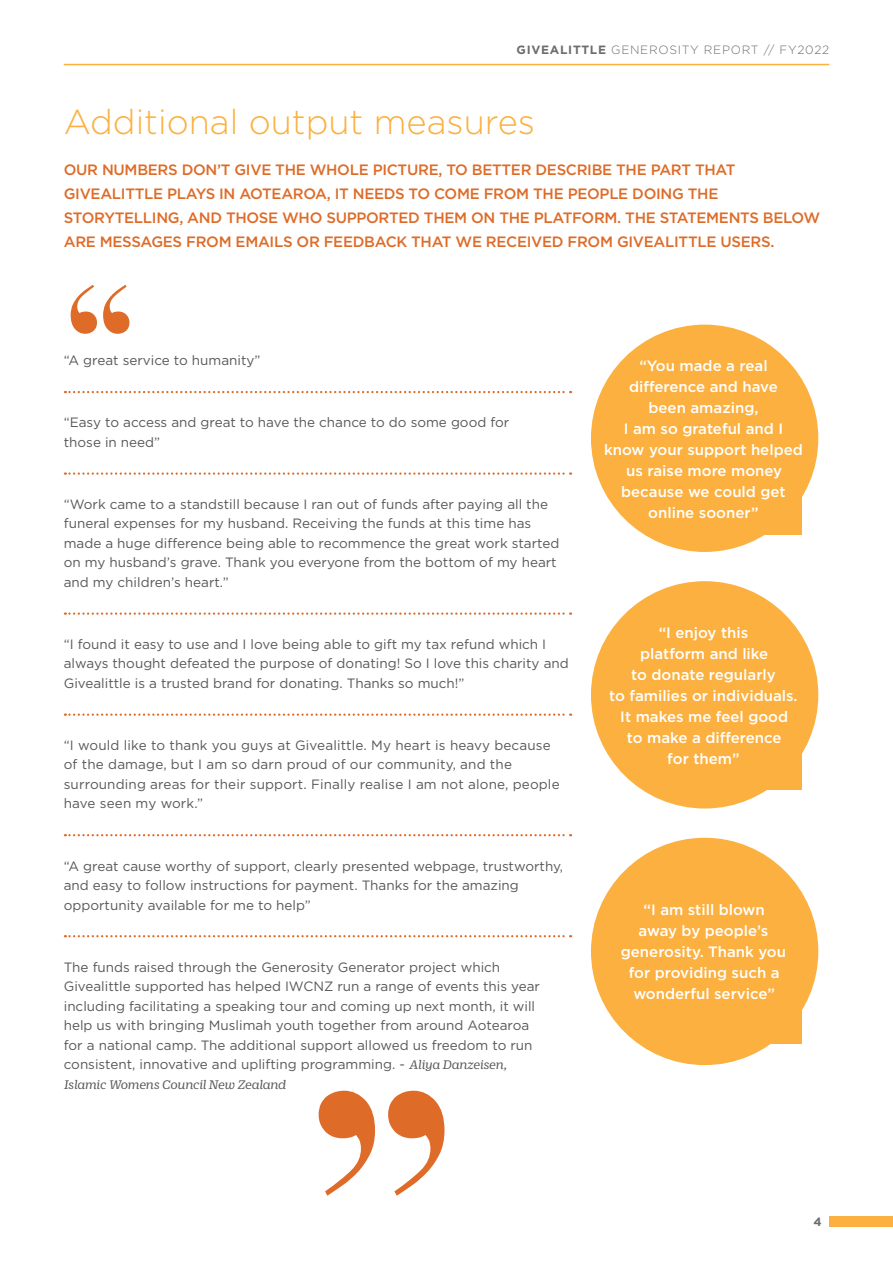
<style>
.page{position:relative;width:893px;height:1263px;background:#fff}
.page>*{position:absolute;margin:0;border:0;box-sizing:border-box;transform-origin:0 0}
.t1{font:700 335.55px "Didot";color:#de6b27}
.t2{font:700 156.75px "Didot";color:#de6b27}
.t3{font:300 34.5px "Gotham";color:#fbb03f}
.t4{font:500 15px/21px "Gotham";color:#fff;text-align:center}
.t5{font:500 15px/24px "Gotham";letter-spacing:-.02em;color:#de6b27}
.t6{font:13.5px/19.5px "Gotham";color:#57585a}
.t7{font:300 12px "Gotham";letter-spacing:.06em;color:#6c6d70}
.t8{font:700 12px "Gotham";color:#6c6d70}
.s1{font-weight:700}
.s2{font-family:"Duplicate Ionic";font-style:italic}
</style>
<div class="page">
<hr style="left:64px;top:64px;width:765px;height:1px;background:#fbb03f">
<div style="left:829px;top:1216px;width:64px;height:10px;background:#fbb03f"></div>
<div style="left:763px;top:496px;width:39px;height:39px;background:#fbb03f"></div>
<div style="left:763px;top:751px;width:39px;height:38px;background:#fbb03f"></div>
<div style="left:763px;top:1006px;width:39px;height:38px;background:#fbb03f"></div>
<svg style="left:65px;top:391px;width:506px;height:2px"></svg>
<svg style="left:65px;top:472px;width:506px;height:3px"></svg>
<svg style="left:65px;top:612px;width:506px;height:3px"></svg>
<svg style="left:65px;top:713px;width:506px;height:3px"></svg>
<svg style="left:65px;top:834px;width:506px;height:2px"></svg>
<svg style="left:65px;top:935px;width:506px;height:2px"></svg>
<div style="left:591px;top:325px;width:227px;height:227px;background:#fbb03f;border-radius:50%"></div>
<div style="left:591px;top:838px;width:227px;height:227px;background:#fbb03f;border-radius:50%"></div>
<div style="left:591px;top:581px;width:227px;height:227px;background:#fbb03f;border-radius:50%"></div>
<p class="t7" style="left:516px;top:43px;width:314px"><span class="s1">GIVEALITTLE</span> GENEROSITY REPORT // FY2022</p>
<p class="t3" style="left:64px;top:100px;width:473px">Additional output measures</p>
<p class="t5" style="left:64px;top:157px;width:758px">OUR NUMBERS DON’T GIVE THE WHOLE PICTURE, TO BETTER DESCRIBE THE PART THAT GIVEALITTLE PLAYS IN AOTEAROA, IT NEEDS TO COME FROM THE PEOPLE DOING THE STORYTELLING, AND THOSE WHO SUPPORTED THEM ON THE PLATFORM. THE STATEMENTS BELOW ARE MESSAGES FROM EMAILS OR FEEDBACK THAT WE RECEIVED FROM GIVEALITTLE USERS.</p>
<p class="t2" style="left:64px;top:245px;width:74px">“</p>
<p class="t6" style="left:64px;top:351px;width:198px">“A great service to humanity”</p>
<p class="t6" style="left:64px;top:413px;width:447px">“Easy to access and great to have the chance to do some good for those in need”</p>
<p class="t6" style="left:64px;top:494px;width:497px">“Work came to a standstill because I ran out of funds after paying all the funeral expenses for my husband. Receiving the funds at this time has made a huge difference being able to recommence the great work started on my husband’s grave. Thank you everyone from the bottom of my heart and my children’s heart.”</p>
<p class="t6" style="left:64px;top:634px;width:506px">“I found it easy to use and I love being able to gift my tax refund which I always thought defeated the purpose of donating! So I love this charity and<br>Givealittle is a trusted brand for donating. Thanks so much!”</p>
<p class="t6" style="left:64px;top:735px;width:497px">“I would like to thank you guys at Givealittle. My heart is heavy because of the damage, but I am so darn proud of our community, and the surrounding areas for their support. Finally realise I am not alone, people have seen my work.”</p>
<p class="t6" style="left:64px;top:856px;width:501px">“A great cause worthy of support, clearly presented webpage, trustworthy, and easy to follow instructions for payment. Thanks for the amazing opportunity available for me to help”</p>
<p class="t6" style="left:64px;top:957px;width:478px">The funds raised through the Generosity Generator project which Givealittle supported has helped IWCNZ run a range of events this year including facilitating a speaking tour and coming up next month, it will help us with bringing Muslimah youth together from around Aotearoa for a national camp. The additional support allowed us freedom to run consistent, innovative and uplifting programming. - <span class="s2">Aliya Danzeisen, Islamic Womens Council New Zealand</span></p>
<p class="t1" style="left:459px;top:1280px;width:157px;rotate:-180deg">“</p>
<p class="t4" style="left:604px;top:355px;width:200px">“You made a real difference and have<br>been amazing,<br>I am so grateful and I know your support helped us raise more money because we could get online sooner”</p>
<p class="t4" style="left:609px;top:622px;width:190px">“I enjoy this<br>platform and like<br>to donate regularly<br>to families or individuals.<br>It makes me feel good<br>to make a difference<br>for them”</p>
<p class="t4" style="left:621px;top:899px;width:167px">“I am still blown<br>away by people’s generosity. Thank you for providing such a wonderful service”</p>
<p class="t8" style="left:813px;top:1213px;width:10px">4</p>
</div>
